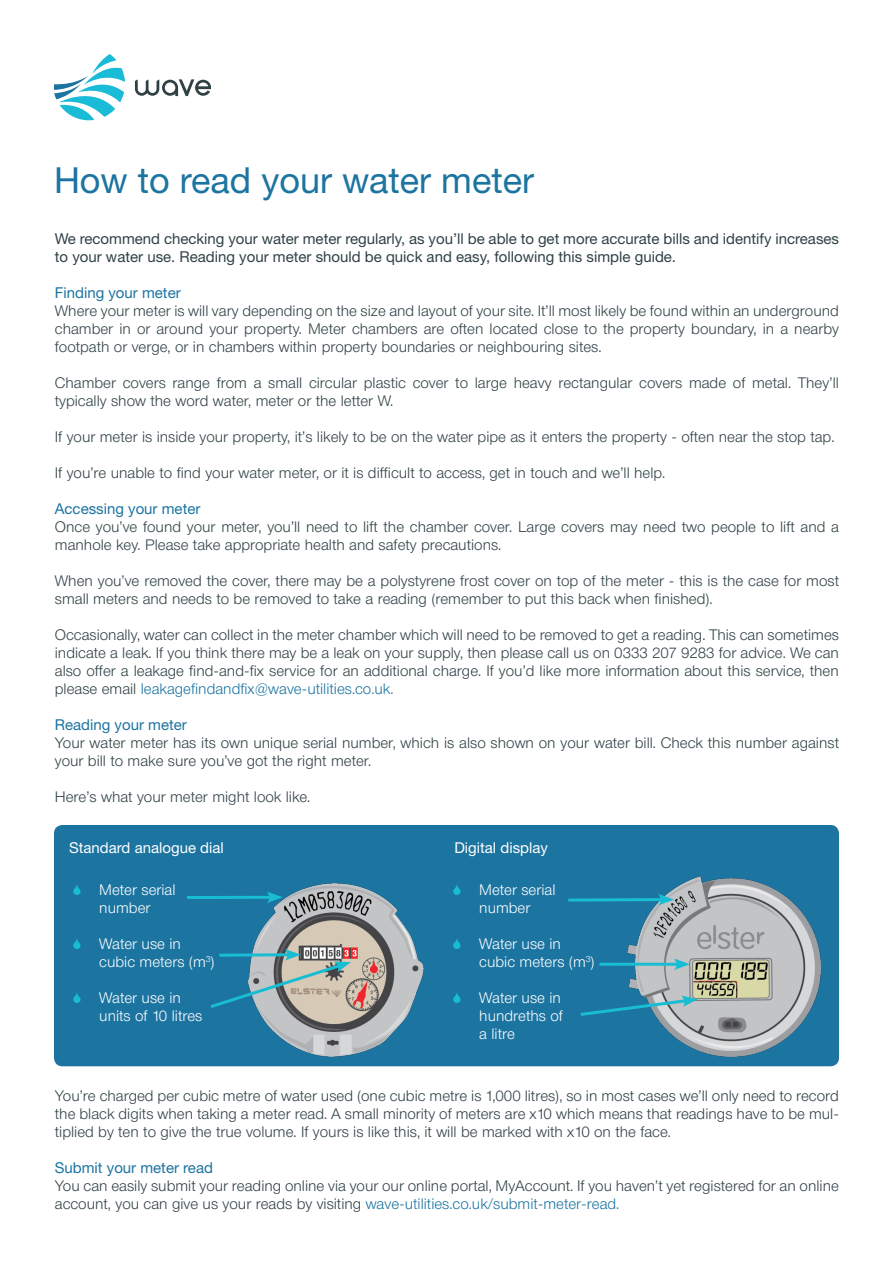
<style>
.page{position:relative;width:893px;height:1263px;background:#fff}
.page>*{position:absolute;margin:0;border:0;box-sizing:border-box;transform-origin:0 0}
.t1{font:36px "Helvetica Neue LT Std";color:#1c74a1}
.t2{font:300 15px/18px "Neue Helvetica BQ";color:#304146}
.t3{font:15px/18px "Helvetica Neue LT Std";color:#304146}
.t4{font:300 15px/18px "Neue Helvetica BQ";color:#fff}
.t5{font:15px "Helvetica Neue LT Std";color:#1c74a1}
.t6{font:15px "Helvetica Neue LT Std";color:#fff}
.s1{color:#1c74a1}
</style>
<div class="page">
<svg style="left:54px;top:54px;width:71px;height:66px"></svg>
<svg style="left:135px;top:79px;width:75px;height:17px"></svg>
<div style="left:54px;top:825px;width:785px;height:241px;background:#1c74a1;border-radius:9px"></div>
<img style="left:251px;top:883px;width:172px;height:174px">
<hr style="left:187px;top:896px;width:85px;height:3px;background:#18bdd4">
<svg style="left:267px;top:891px;width:16px;height:12px"></svg>
<svg style="left:210px;top:949px;width:141px;height:61px"></svg>
<img style="left:627px;top:876px;width:193px;height:181px">
<svg style="left:568px;top:894px;width:106px;height:11px"></svg>
<hr style="left:599px;top:963px;width:80px;height:3px;background:#18bdd4">
<svg style="left:674px;top:958px;width:16px;height:12px"></svg>
<svg style="left:580px;top:995px;width:118px;height:23px"></svg>
<p class="t1" style="left:54px;top:159px;width:481px">How to read your water meter</p>
<p class="t3" style="left:55px;top:230px;width:786px">We recommend checking your water meter regularly, as you’ll be able to get more accurate bills and identify increases to your water use. Reading your meter should be quick and easy, following this simple guide.</p>
<p class="t5" style="left:55px;top:284px;width:127px">Finding your meter</p>
<p class="t2" style="left:55px;top:302px;width:786px;text-align:justify">Where your meter is will vary depending on the size and layout of your site. It’ll most likely be found within an underground chamber in or around your property. Meter chambers are often located close to the property boundary, in a nearby footpath or verge, or in chambers within property boundaries or neighbouring sites.</p>
<p class="t2" style="left:55px;top:374px;width:785px">Chamber covers range from a small circular plastic cover to large heavy rectangular covers made of metal. They’ll typically show the word water, meter or the letter W.</p>
<p class="t2" style="left:55px;top:428px;width:781px">If your meter is inside your property, it’s likely to be on the water pipe as it enters the property - often near the stop tap.</p>
<p class="t2" style="left:55px;top:464px;width:612px">If you’re unable to find your water meter, or it is difficult to access, get in touch and we’ll help.</p>
<p class="t5" style="left:55px;top:500px;width:147px">Accessing your meter</p>
<p class="t2" style="left:55px;top:518px;width:786px">Once you’ve found your meter, you’ll need to lift the chamber cover. Large covers may need two people to lift and a manhole key. Please take appropriate health and safety precautions.</p>
<p class="t2" style="left:55px;top:572px;width:786px">When you’ve removed the cover, there may be a polystyrene frost cover on top of the meter - this is the case for most small meters and needs to be removed to take a reading (remember to put this back when finished).</p>
<p class="t2" style="left:55px;top:626px;width:786px;text-align:justify">Occasionally, water can collect in the meter chamber which will need to be removed to get a reading. This can sometimes indicate a leak. If you think there may be a leak on your supply, then please call us on 0333 207 9283 for advice. We can also offer a leakage find-and-fix service for an additional charge. If you’d like more information about this service, then please email <span class="s1">leakagefindandfix@wave-utilities.co.uk.</span></p>
<p class="t5" style="left:55px;top:716px;width:133px">Reading your meter</p>
<p class="t2" style="left:55px;top:734px;width:786px">Your water meter has its own unique serial number, which is also shown on your water bill. Check this number against your bill to make sure you’ve got the right meter.</p>
<p class="t2" style="left:55px;top:788px;width:257px">Here’s what your meter might look like.</p>
<p class="t6" style="left:69px;top:839px;width:156px">Standard analogue dial</p>
<p class="t6" style="left:454px;top:839px;width:95px">Digital display</p>
<p class="t4" style="left:99px;top:881px;width:78px">Meter serial number</p>
<p class="t4" style="left:99px;top:935px;width:117px">Water use in cubic meters (m<sup>3</sup>)</p>
<p class="t4" style="left:99px;top:989px;width:105px">Water use in units of 10 litres</p>
<p class="t4" style="left:479px;top:881px;width:78px">Meter serial number</p>
<p class="t4" style="left:479px;top:935px;width:117px">Water use in cubic meters (m<sup>3</sup>)</p>
<p class="t4" style="left:479px;top:989px;width:85px">Water use in hundreths of a litre</p>
<p class="t2" style="left:55px;top:1087px;width:786px;text-align:justify">You’re charged per cubic metre of water used (one cubic metre is 1,000 litres), so in most cases we’ll only need to record the black digits when taking a meter read. A small minority of meters are x10 which means that readings have to be mul&shy;tiplied by ten to give the true volume. If yours is like this, it will be marked with x10 on the face.</p>
<p class="t5" style="left:55px;top:1159px;width:160px">Submit your meter read</p>
<p class="t2" style="left:55px;top:1177px;width:786px">You can easily submit your reading online via your our online portal, MyAccount. If you haven’t yet registered for an online account, you can give us your reads by visiting <span class="s1">wave-utilities.co.uk/submit-meter-read.</span></p>
</div>
